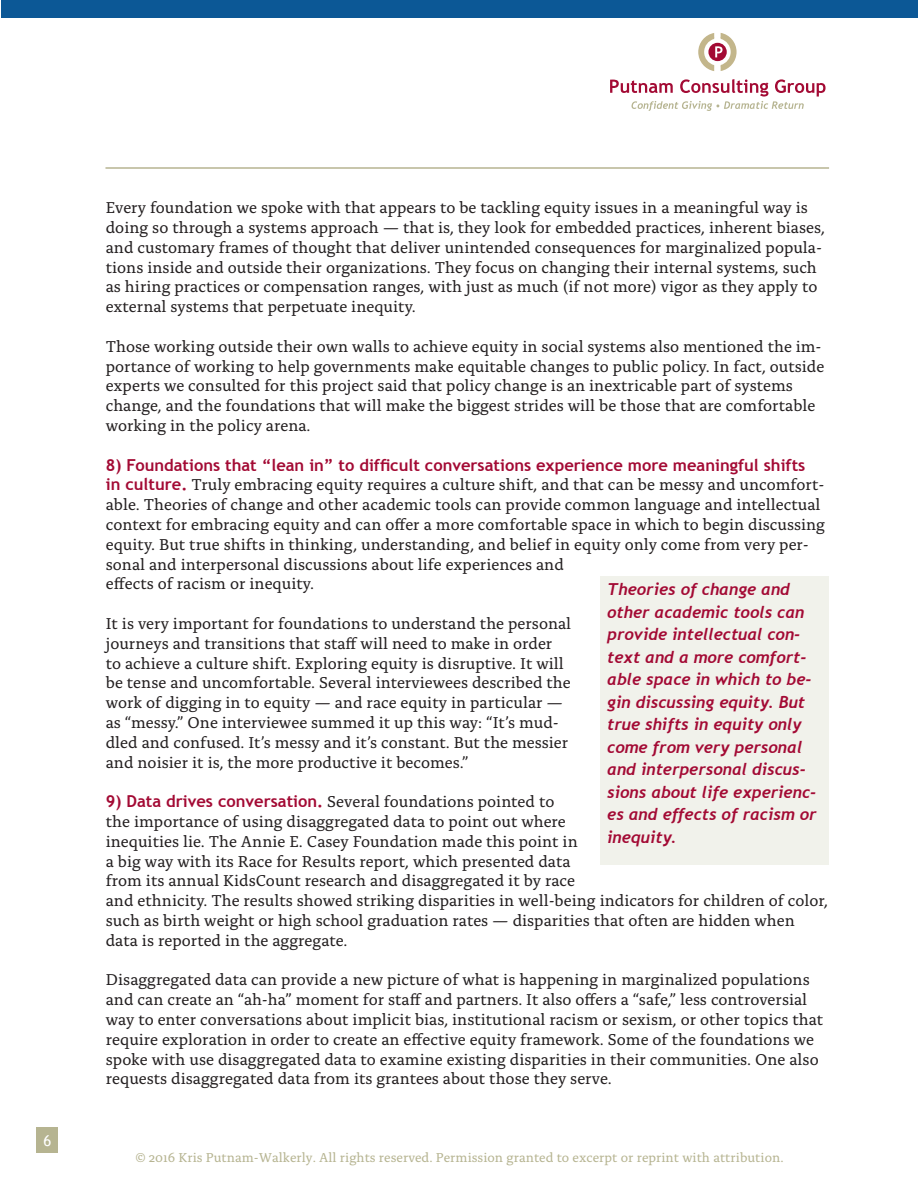
<style>
.page{position:relative;width:918px;height:1188px;background:#fff}
.page>*{position:absolute;margin:0;border:0;box-sizing:border-box;transform-origin:0 0}
.t1{font:16.5px/19.8px "Alda OT";color:#231f20}
.t2{font:italic 700 16.5px/22.5px "Trebuchet";color:#a30a34}
.t3{font:15px "Trebuchet MS";color:#fff}
.t4{font:13.5px "Alda OT";color:#b6b491}
.s1{font-family:"Trebuchet MS";font-weight:700;color:#a30a34}
</style>
<div class="page">
<div style="left:1px;top:0;width:917px;height:18px;background:#0c5896"></div>
<svg style="left:610px;top:79px;width:216px;height:32px"></svg>
<svg style="left:698px;top:33px;width:39px;height:38px"></svg>
<hr style="left:105px;top:167px;width:724px;height:2px;background:#b6b491">
<div style="left:36px;top:1127px;width:22px;height:26px;background:#b6b491"></div>
<div style="left:600px;top:576px;width:229px;height:289px;background:#f1f2eb"></div>
<p class="t3" style="left:43px;top:1131px;width:9px">6</p>
<p class="t1" style="left:106px;top:199px;width:721px">Every foundation we spoke with that appears to be tackling equity issues in a meaningful way is doing so through a systems approach — that is, they look for embedded practices, inherent biases, and customary frames of thought that deliver unintended consequences for marginalized popula&shy;tions inside and outside their organizations. They focus on changing their internal systems, such as hiring practices or compensation ranges, with just as much (if not more) vigor as they apply to external systems that perpetuate inequity.</p>
<p class="t1" style="left:106px;top:338px;width:720px">Those working outside their own walls to achieve equity in social systems also mentioned the im&shy;portance of working to help governments make equitable changes to public policy. In fact, outside experts we consulted for this project said that policy change is an inextricable part of systems change, and the foundations that will make the biggest strides will be those that are comfortable working in the policy arena.</p>
<p class="t1" style="left:106px;top:457px;width:721px"><span class="s1">8) Foundations that “lean in” to difficult conversations experience more meaningful shifts<br>in culture.</span> Truly embracing equity requires a culture shift, and that can be messy and uncomfort&shy;able. Theories of change and other academic tools can provide common language and intellectual context for embracing equity and can offer a more comfortable space in which to begin discussing equity. But true shifts in thinking, understanding, and belief in equity only come from very per&shy;sonal and interpersonal discussions about life experiences and<br>effects of racism or inequity.</p>
<p class="t1" style="left:106px;top:615px;width:467px">It is very important for foundations to understand the personal journeys and transitions that staff will need to make in order to achieve a culture shift. Exploring equity is disruptive. It will be tense and uncomfortable. Several interviewees described the work of digging in to equity — and race equity in particular — as “messy.” One interviewee summed it up this way: “It’s mud&shy;dled and confused. It’s messy and it’s constant. But the messier and noisier it is, the more productive it becomes.”</p>
<p class="t1" style="left:106px;top:793px;width:724px"><span class="s1">9) Data drives conversation.</span> Several foundations pointed to<br>the importance of using disaggregated data to point out where<br>inequities lie. The Annie E. Casey Foundation made this point in<br>a big way with its Race for Results report, which presented data<br>from its annual KidsCount research and disaggregated it by race<br>and ethnicity. The results showed striking disparities in well-being indicators for children of color, such as birth weight or high school graduation rates — disparities that often are hidden when data is reported in the aggregate.</p>
<p class="t1" style="left:106px;top:971px;width:719px">Disaggregated data can provide a new picture of what is happening in marginalized populations and can create an “ah-ha” moment for staff and partners. It also offers a “safe,” less controversial way to enter conversations about implicit bias, institutional racism or sexism, or other topics that require exploration in order to create an effective equity framework. Some of the foundations we spoke with use disaggregated data to examine existing disparities in their communities. One also requests disaggregated data from its grantees about those they serve.</p>
<p class="t2" style="left:607px;top:578px;width:211px">Theories of change and other academic tools can provide intellectual con&shy;text and a more comfort&shy;able space in which to be&shy;gin discussing equity. But true shifts in equity only come from very personal and interpersonal discus&shy;sions about life experienc&shy;es and effects of racism or inequity.</p>
<p class="t4" style="left:135px;top:1152px;width:650px">© 2016 Kris Putnam-Walkerly. All rights reserved. Permission granted to excerpt or reprint with attribution.</p>
</div>
